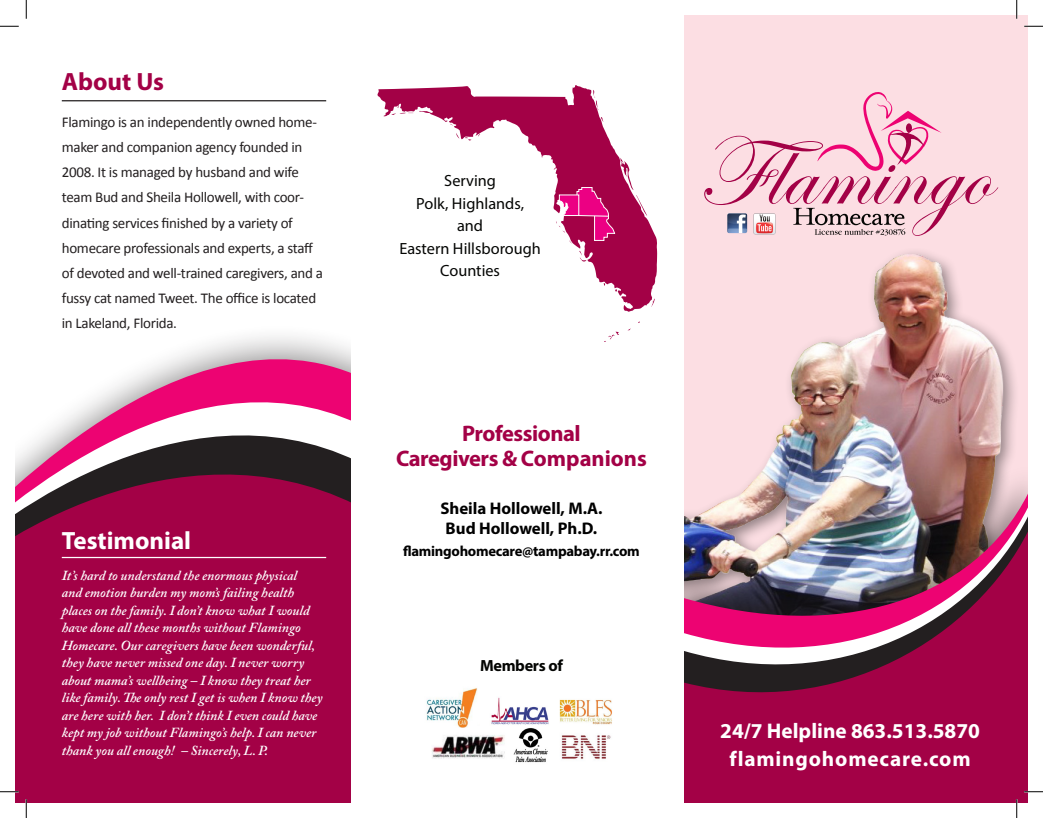
<style>
.page{position:relative;width:1043px;height:818px;background:#fff}
.page>*{position:absolute;margin:0;border:0;box-sizing:border-box;transform-origin:0 0}
.t1{font:700 25px "Myriad Pro";color:#fff}
.t2{font:700 25px "Myriad Pro";color:#a30146}
.t3{font:700 22.5px/25px "Myriad Pro";letter-spacing:-.02em;color:#a30146;text-align:center}
.t4{font:700 21.25px/27.5px "Myriad Pro";letter-spacing:.03em;color:#fff;text-align:center}
.t5{font:700 16.88px/20px "Myriad Pro";color:#000;text-align:center}
.t6{font:16.25px/22.5px "Myriad Pro";color:#040503;text-align:center}
.t7{font:700 16.25px "Myriad Pro";letter-spacing:-.02em;color:#040503}
.t8{font:15px/25px "Calibri";letter-spacing:-.02em;color:#231f20}
.t9{font:700 14.62px "Myriad Pro";letter-spacing:-.02em;color:#000}
.t10{font:italic 600 13.75px/17.5px "Adobe Caslon Pro";color:#fff}
</style>
<div class="page">
<svg style="left:150px;top:336px;width:201px;height:33px"></svg>
<svg style="left:76px;top:369px;width:275px;height:43px;fill:#ed0372"></svg>
<svg style="left:15px;top:412px;width:336px;height:390px;background:#a11a54"></svg>
<div style="left:683px;top:15px;width:345px;height:787px;background:#fcdee3"></div>
<img style="left:683px;top:240px;width:332px;height:221px">
<svg style="left:704px;top:92px;width:294px;height:144px"></svg>
<div style="left:657px;top:461px;width:371px;height:341px;background:#231f20;opacity:.5"></div>
<img style="left:683px;top:493px;width:345px;height:14px">
<img style="left:683px;top:507px;width:345px;height:9px">
<img style="left:683px;top:516px;width:345px;height:15px">
<svg style="left:683px;top:531px;width:345px;height:271px;background:#9f3968"></svg>
<div style="left:351px;top:15px;width:332px;height:787px;background:#fff"></div>
<svg style="left:377px;top:85px;width:280px;height:227px"></svg>
<svg style="left:651px;top:298px;width:4px;height:9px"></svg>
<svg style="left:593px;top:90px;width:5px;height:20px"></svg>
<svg style="left:456px;top:133px;width:3px;height:6px"></svg>
<svg style="left:579px;top:251px;width:7px;height:11px"></svg>
<svg style="left:465px;top:137px;width:6px;height:4px"></svg>
<svg style="left:391px;top:113px;width:22px;height:2px"></svg>
<svg style="left:604px;top:331px;width:15px;height:11px"></svg>
<svg style="left:556px;top:158px;width:91px;height:85px"></svg>
<hr style="left:62px;top:100px;width:264px;height:1px;background:#231f20">
<hr style="left:62px;top:557px;width:264px;height:1px;background:#fff">
<img style="left:426px;top:688px;width:186px;height:75px">
<img style="left:727px;top:213px;width:20px;height:20px">
<img style="left:754px;top:213px;width:21px;height:21px">
<svg style="left:0;top:25px;width:19px;height:2px"></svg>
<svg style="left:1024px;top:25px;width:18px;height:2px"></svg>
<svg style="left:0;top:790px;width:19px;height:2px"></svg>
<svg style="left:1024px;top:790px;width:18px;height:2px"></svg>
<svg style="left:25px;top:0;width:2px;height:19px"></svg>
<svg style="left:25px;top:799px;width:2px;height:19px"></svg>
<svg style="left:1016px;top:0;width:1px;height:19px"></svg>
<svg style="left:1015px;top:799px;width:2px;height:19px"></svg>
<h1 class="t2" style="left:62px;top:65px;width:104px">About Us</h1>
<p class="t8" style="left:62px;top:109px;width:263px">Flamingo is an independently owned home&shy;maker and companion agency founded in 2008. It is managed by husband and wife team Bud and Sheila Hollowell, with coor&shy;dinating services finished by a variety of homecare professionals and experts, a staff of devoted and well-trained caregivers, and a fussy cat named Tweet. The office is located in Lakeland, Florida.</p>
<h1 class="t1" style="left:62px;top:523px;width:131px">Testimonial</h1>
<p class="t10" style="left:62px;top:566px;width:262px">It’s hard to understand the enormous physical<br>and emotion burden my mom’s failing health places on the family. I don’t know what I would have done all these months without Flamingo Homecare. Our caregivers have been wonderful, they have never missed one day. I never worry about mama’s wellbeing – I know they treat her like family. The only rest I get is when I know they are here with her. I don’t think I even could have kept my job without Flamingo’s help. I can never thank you all enough! – Sincerely, L. P.</p>
<p class="t6" style="left:399px;top:169px;width:143px">Serving<br>Polk, Highlands,<br>and<br>Eastern Hillsborough<br>Counties</p>
<h2 class="t3" style="left:396px;top:420px;width:252px">Professional<br>Caregivers &amp; Companions</h2>
<p class="t5" style="left:440px;top:497px;width:164px">Sheila Hollowell, M.A.<br>Bud Hollowell, Ph.D.</p>
<p class="t9" style="left:403px;top:542px;width:238px">flamingohomecare@tampabay.rr.com</p>
<p class="t7" style="left:480px;top:655px;width:84px">Members of</p>
<h3 class="t4" style="left:720px;top:716px;width:261px">24/7 Helpline 863.513.5870 flamingohomecare.com</h3>
</div>
